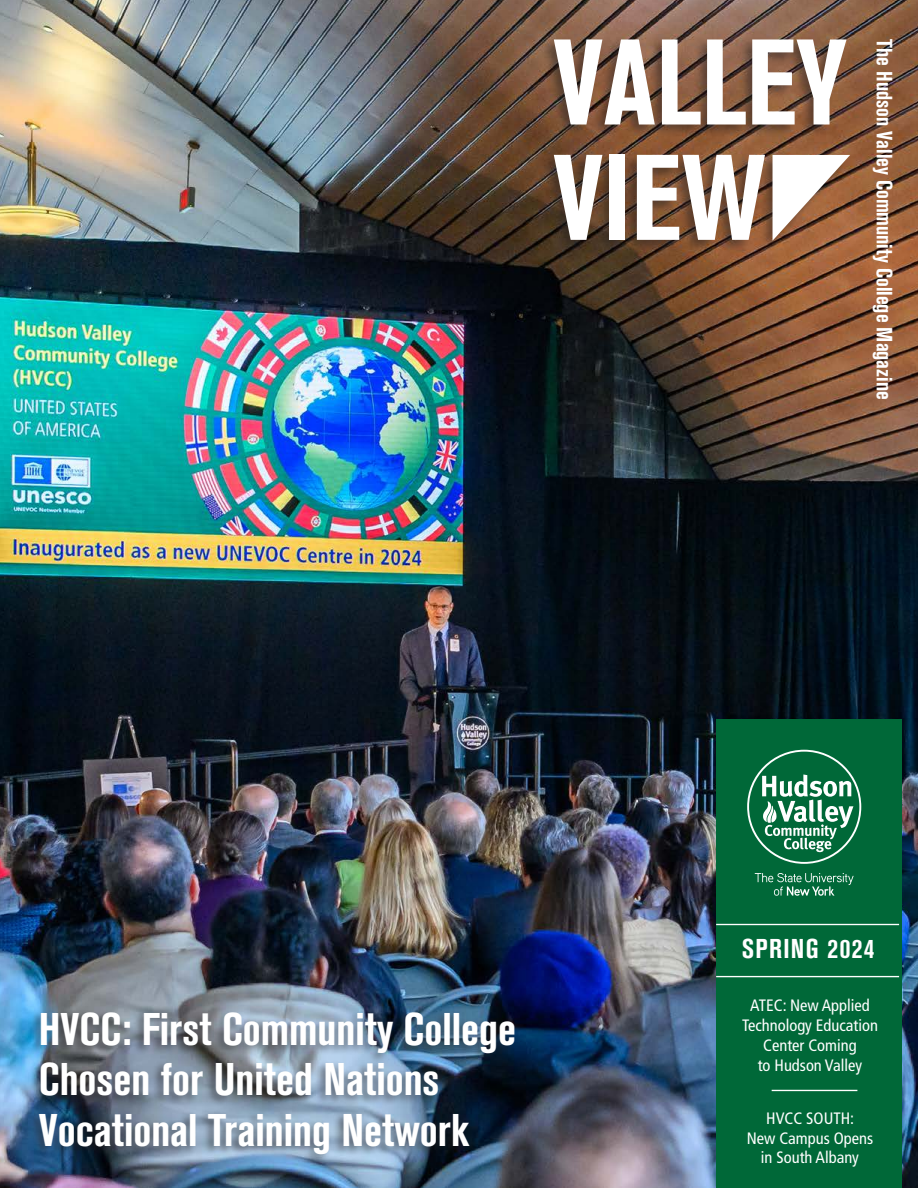
<style>
.page{position:relative;width:918px;height:1188px;background:#fff}
.page>*{position:absolute;margin:0;border:0;box-sizing:border-box;transform-origin:0 0}
.t1{font:120.45px/115.4px "Akzidenz Grotesk BQ Bd Cnd Alt";color:#fff}
.t2{font:45.3px/50.4px "Akzidenz Grotesk BQ Bd Cnd Alt";color:#fff}
.t3{font:27px "Akzidenz Grotesk BQ Bd Cnd Alt";letter-spacing:.05em;color:#fff}
.t4{font:22.05px "Akzidenz Grotesk BQ Bd Cnd Alt";color:#fff}
.t5{font:condensed 16.5px/19.8px "Frutiger LT Pro";color:#fff;text-align:center}
</style>
<div class="page">
<img style="left:0;top:0;width:918px;height:1188px">
<div style="left:716px;top:719px;width:186px;height:469px;background:#006838"></div>
<svg style="left:747px;top:750px;width:114px;height:114px"></svg>
<svg style="left:755px;top:873px;width:99px;height:23px"></svg>
<hr style="left:772px;top:1090px;width:85px;height:1px;background:#fff">
<div style="left:540px;top:37px;width:312px;height:217px;background:#231f20;opacity:.5"></div>
<svg style="left:773px;top:155px;width:77px;height:86px"></svg>
<div style="left:29px;top:1010px;width:488px;height:155px;background:#231f20;opacity:.5"></div>
<hr style="left:716px;top:976px;width:183px;height:1px;background:#fff">
<hr style="left:716px;top:924px;width:183px;height:1px;background:#fff">
<h1 class="t1" style="left:553px;top:25px;width:295px">VALLEY<br>VIEW</h1>
<h3 class="t4" style="left:897px;top:39px;width:361px;rotate:90deg">The Hudson Valley Community College Magazine</h3>
<h2 class="t2" style="left:39px;top:1004px;width:479px">HVCC: First Community College<br>Chosen for United Nations<br>Vocational Training Network</h2>
<h3 class="t3" style="left:742px;top:933px;width:134px">SPRING 2024</h3>
<p class="t5" style="left:742px;top:996px;width:137px">ATEC: New Applied<br>Technology Education<br>Center Coming<br>to Hudson Valley</p>
<p class="t5" style="left:747px;top:1108px;width:128px">HVCC SOUTH:<br>New Campus Opens in South Albany</p>
</div>
